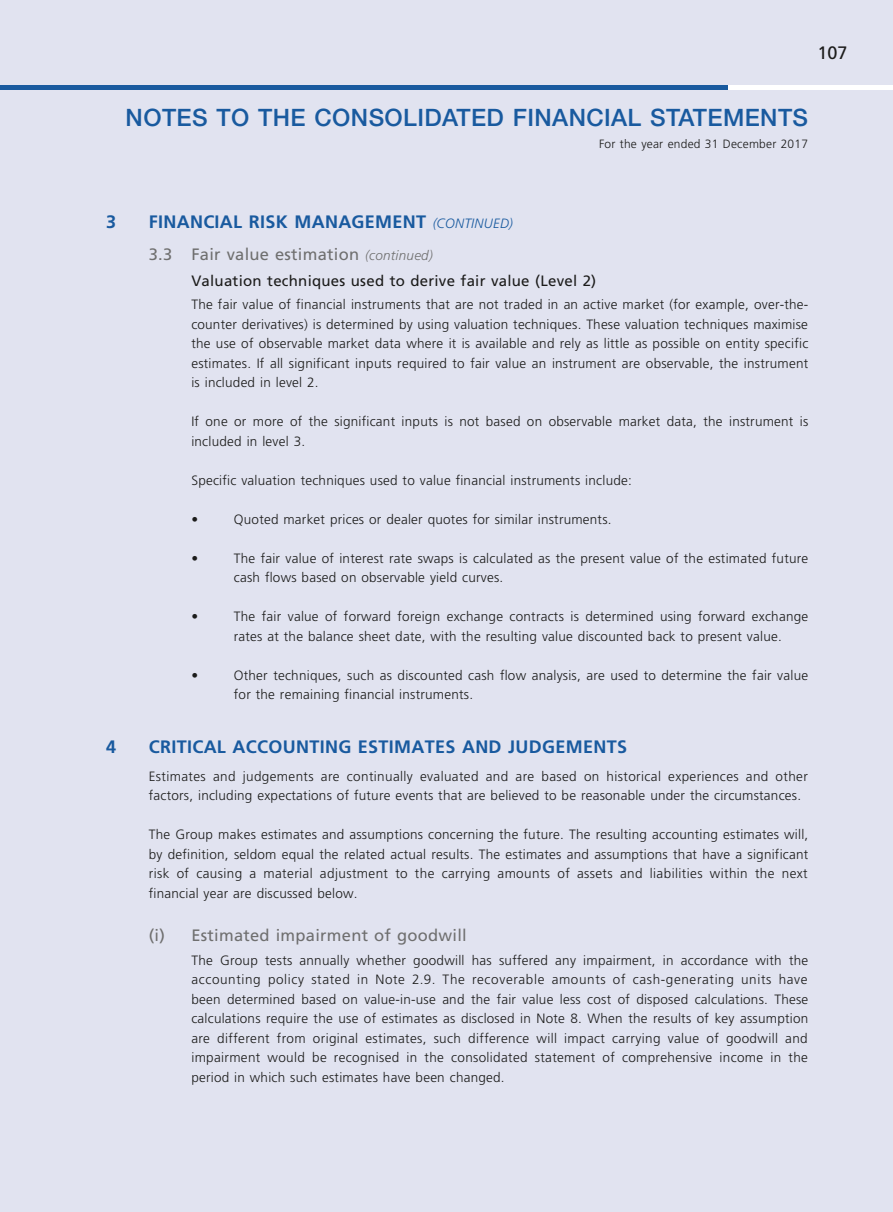
<style>
.page{position:relative;width:893px;height:1212px;background:#e1e3f0}
.page>*{position:absolute;margin:0;border:0;box-sizing:border-box;transform-origin:0 0}
.t1{font:500 24px "Helvetica Neue LT Std";letter-spacing:.015em;color:#195a9f}
.t2{font:700 18px "Frutiger LT Std";letter-spacing:.015em;color:#195a9f}
.t3{font:18px "Frutiger LT Std";color:#1c1c1b}
.t4{font:16.5px "Frutiger LT Std";letter-spacing:.015em;color:#6f6f6f}
.t5{font:15px "Frutiger LT Std";letter-spacing:.015em;color:#1c1c1b}
.t6{font:300 13.5px/19.5px "Frutiger LT Std";letter-spacing:.015em;color:#1c1c1b}
.t7{font:300 12px "Frutiger LT Std";letter-spacing:.015em;color:#1c1c1b}
.s1{font-weight:300;font-style:italic;font-size:13.5px}
</style>
<div class="page">
<hr style="left:0;top:86px;width:729px;height:4px;background:#195a9f">
<hr style="left:728px;top:86px;width:165px;height:4px;background:#fff">
<h2 class="t3" style="left:817px;top:43px;width:32px">107</h2>
<h1 class="t1" style="left:126px;top:103px;width:684px">NOTES TO THE CONSOLIDATED FINANCIAL STATEMENTS</h1>
<p class="t7" style="left:599px;top:137px;width:210px">For the year ended 31 December 2017</p>
<h2 class="t2" style="left:106px;top:211px;width:12px">3</h2>
<h2 class="t2" style="left:149px;top:211px;width:366px">FINANCIAL RISK MANAGEMENT <span class="s1">(CONTINUED)</span></h2>
<p class="t4" style="left:149px;top:244px;width:285px">3.3 Fair value estimation <span class="s1">(continued)</span></p>
<p class="t5" style="left:191px;top:272px;width:406px">Valuation techniques used to derive fair value (Level 2)</p>
<p class="t6" style="left:191px;top:295px;width:618px;text-align:justify">The fair value of financial instruments that are not traded in an active market (for example, over-the&shy;counter derivatives) is determined by using valuation techniques. These valuation techniques maximise the use of observable market data where it is available and rely as little as possible on entity specific estimates. If all significant inputs required to fair value an instrument are observable, the instrument is included in level 2.</p>
<p class="t6" style="left:191px;top:412px;width:618px">If one or more of the significant inputs is not based on observable market data, the instrument is included in level 3.</p>
<p class="t6" style="left:191px;top:471px;width:442px">Specific valuation techniques used to value financial instruments include:</p>
<p class="t6" style="left:191px;top:510px;width:8px">•</p>
<p class="t6" style="left:234px;top:510px;width:379px">Quoted market prices or dealer quotes for similar instruments.</p>
<p class="t6" style="left:191px;top:549px;width:8px">•</p>
<p class="t6" style="left:234px;top:549px;width:576px">The fair value of interest rate swaps is calculated as the present value of the estimated future cash flows based on observable yield curves.</p>
<p class="t6" style="left:191px;top:607px;width:8px">•</p>
<p class="t6" style="left:234px;top:607px;width:576px">The fair value of forward foreign exchange contracts is determined using forward exchange rates at the balance sheet date, with the resulting value discounted back to present value.</p>
<p class="t6" style="left:191px;top:666px;width:8px">•</p>
<p class="t6" style="left:234px;top:666px;width:576px">Other techniques, such as discounted cash flow analysis, are used to determine the fair value for the remaining financial instruments.</p>
<h2 class="t2" style="left:106px;top:736px;width:12px">4</h2>
<h2 class="t2" style="left:149px;top:736px;width:480px">CRITICAL ACCOUNTING ESTIMATES AND JUDGEMENTS</h2>
<p class="t6" style="left:149px;top:766px;width:661px">Estimates and judgements are continually evaluated and are based on historical experiences and other factors, including expectations of future events that are believed to be reasonable under the circumstances.</p>
<p class="t6" style="left:149px;top:825px;width:661px;text-align:justify">The Group makes estimates and assumptions concerning the future. The resulting accounting estimates will, by definition, seldom equal the related actual results. The estimates and assumptions that have a significant risk of causing a material adjustment to the carrying amounts of assets and liabilities within the next financial year are discussed below.</p>
<p class="t4" style="left:149px;top:926px;width:320px">(i) Estimated impairment of goodwill</p>
<p class="t6" style="left:191px;top:950px;width:618px;text-align:justify">The Group tests annually whether goodwill has suffered any impairment, in accordance with the accounting policy stated in Note 2.9. The recoverable amounts of cash-generating units have been determined based on value-in-use and the fair value less cost of disposed calculations. These calculations require the use of estimates as disclosed in Note 8. When the results of key assumption are different from original estimates, such difference will impact carrying value of goodwill and impairment would be recognised in the consolidated statement of comprehensive income in the period in which such estimates have been changed.</p>
</div>
